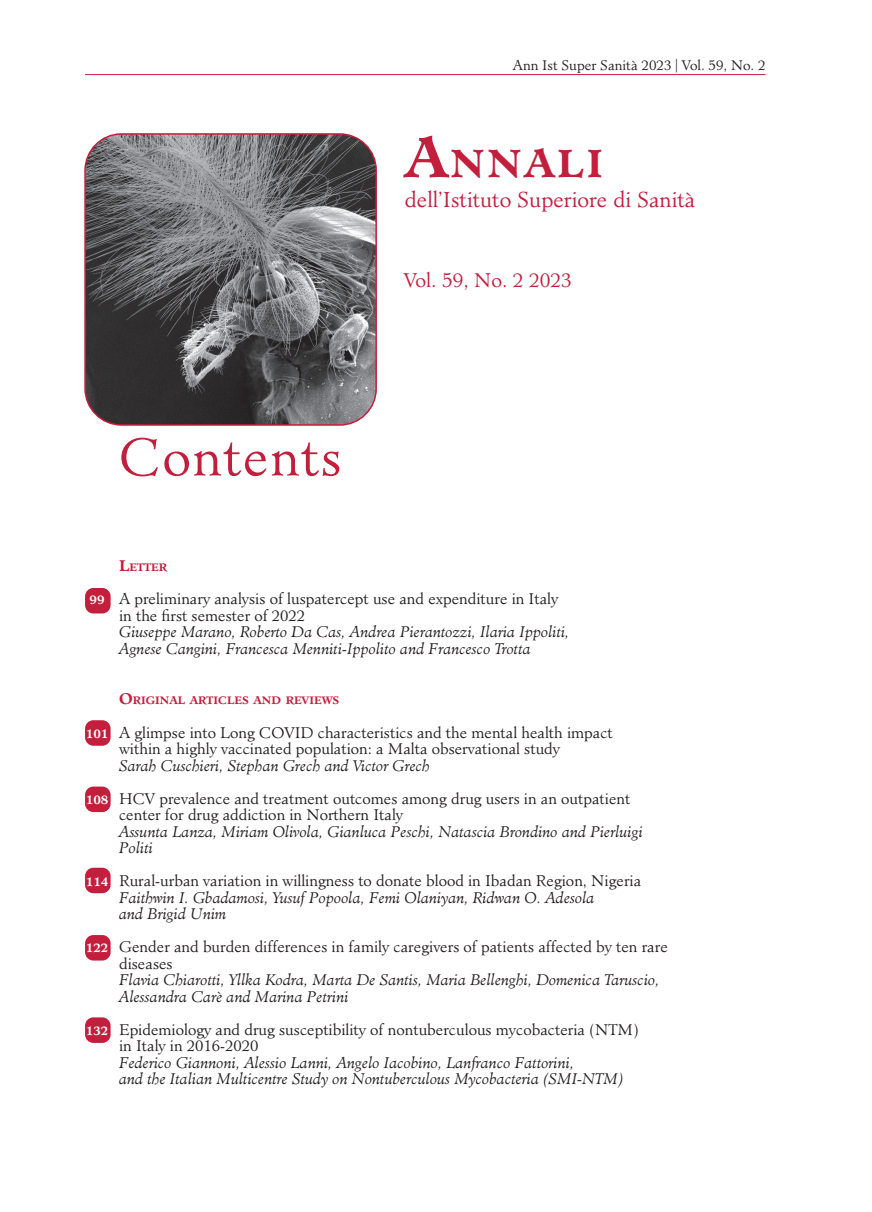
<style>
.page{position:relative;width:872px;height:1212px;background:#fff}
.page>*{position:absolute;margin:0;border:0;box-sizing:border-box;transform-origin:0 0}
.t1{font:300 51.3px "Minister Std";letter-spacing:.03em;color:#c31f3d}
.t2{font:700 37.8px "Minister Std";color:#c31f3d}
.t3{font:300 21px "Minister Std";color:#c31f3d}
.t4{font:300 19.35px "Minister Std";color:#c31f3d}
.t5{font:italic 300 15px/16.5px "Minister Std";color:#231f20}
.t6{font:300 15px/16.5px "Minister Std";color:#231f20}
.t7{font:300 13.5px "Minister Std";color:#231f20}
.t8{font:700 10.5px "Minister Std";color:#c31f3d}
.s1{font-size:54px}
.s2{font-size:15px}
.s3{font-weight:700;font-size:12px;color:#fff}
.s4{font-weight:700;font-style:normal;font-size:12px;color:#fff}
.s5{font-style:normal}
</style>
<div class="page">
<div style="left:85px;top:588px;width:26px;height:25px;background:#c31f3d;border-radius:8px"></div>
<div style="left:85px;top:720px;width:26px;height:26px;background:#c31f3d;border-radius:8px"></div>
<div style="left:85px;top:868px;width:26px;height:25px;background:#c31f3d;border-radius:8px"></div>
<div style="left:85px;top:935px;width:26px;height:25px;background:#c31f3d;border-radius:8px"></div>
<div style="left:85px;top:1017px;width:26px;height:26px;background:#c31f3d;border-radius:8px"></div>
<div style="left:85px;top:786px;width:26px;height:26px;background:#c31f3d;border-radius:8px"></div>
<img style="left:87px;top:136px;width:289px;height:287px">
<div style="left:84px;top:133px;width:293px;height:293px;border:2px solid #c31f3d;border-radius:36px"></div>
<hr style="left:85px;top:74px;width:680px;height:1px;background:#c31f3d">
<p class="t7" style="left:513px;top:57px;width:254px">Ann Ist Super Sanità 2023 | Vol. 59, No. 2</p>
<h2 class="t2" style="left:405px;top:140px;width:200px"><span class="s1">A</span>NNALI</h2>
<h3 class="t3" style="left:405px;top:187px;width:292px">dell’Istituto Superiore di Sanità</h3>
<h1 class="t1" style="left:119px;top:426px;width:224px">Contents</h1>
<p class="t4" style="left:404px;top:269px;width:170px">Vol. 59, No. 2 2023</p>
<p class="t8" style="left:119px;top:561px;width:50px"><span class="s2">L</span>ETTER</p>
<p class="t6" style="left:119px;top:591px;width:441px;text-indent:-29px"><span class="s3">99</span> A preliminary analysis of luspatercept use and expenditure in Italy in the first semester of 2022</p>
<p class="t5" style="left:119px;top:624px;width:452px">Giuseppe Marano, Roberto Da Cas, Andrea Pierantozzi, Ilaria Ippoliti,<br>Agnese Cangini, Francesca Menniti-Ippolito and Francesco Trotta</p>
<p class="t8" style="left:119px;top:694px;width:222px"><span class="s2">O</span>RIGINAL ARTICLES AND REVIEWS</p>
<p class="t6" style="left:119px;top:724px;width:495px;text-indent:-33px"><span class="s3">101</span> A glimpse into Long COVID characteristics and the mental health impact within a highly vaccinated population: a Malta observational study</p>
<p class="t5" style="left:119px;top:757px;width:312px">Sarah Cuschieri, Stephan Grech and Victor Grech</p>
<p class="t6" style="left:119px;top:790px;width:513px;text-indent:-33px"><span class="s3">108</span> HCV prevalence and treatment outcomes among drug users in an outpatient center for drug addiction in Northern Italy</p>
<p class="t5" style="left:119px;top:823px;width:525px">Assunta Lanza, Miriam Olivola, Gianluca Peschi, Natascia Brondino and Pierluigi<br>Politi</p>
<p class="t5" style="left:119px;top:873px;width:524px;text-indent:-33px"><span class="s4">114</span> <span class="s5">Rural-urban variation in willingness to donate blood in Ibadan Region, Nigeria<br></span>Faithwin I. Gbadamosi, Yusuf Popoola, Femi Olaniyan, Ridwan O. Adesola<br>and Brigid Unim</p>
<p class="t6" style="left:119px;top:939px;width:550px;text-indent:-33px"><span class="s3">122</span> Gender and burden differences in family caregivers of patients affected by ten rare diseases</p>
<p class="t5" style="left:119px;top:972px;width:542px">Flavia Chiarotti, Yllka Kodra, Marta De Santis, Maria Bellenghi, Domenica Taruscio,<br>Alessandra Carè and Marina Petrini</p>
<p class="t6" style="left:119px;top:1021px;width:521px;text-indent:-33px"><span class="s3">132</span> Epidemiology and drug susceptibility of nontuberculous mycobacteria (NTM) in Italy in 2016-2020</p>
<p class="t5" style="left:119px;top:1054px;width:506px">Federico Giannoni, Alessio Lanni, Angelo Iacobino, Lanfranco Fattorini,<br>and the Italian Multicentre Study on Nontuberculous Mycobacteria (SMI-NTM)</p>
</div>
